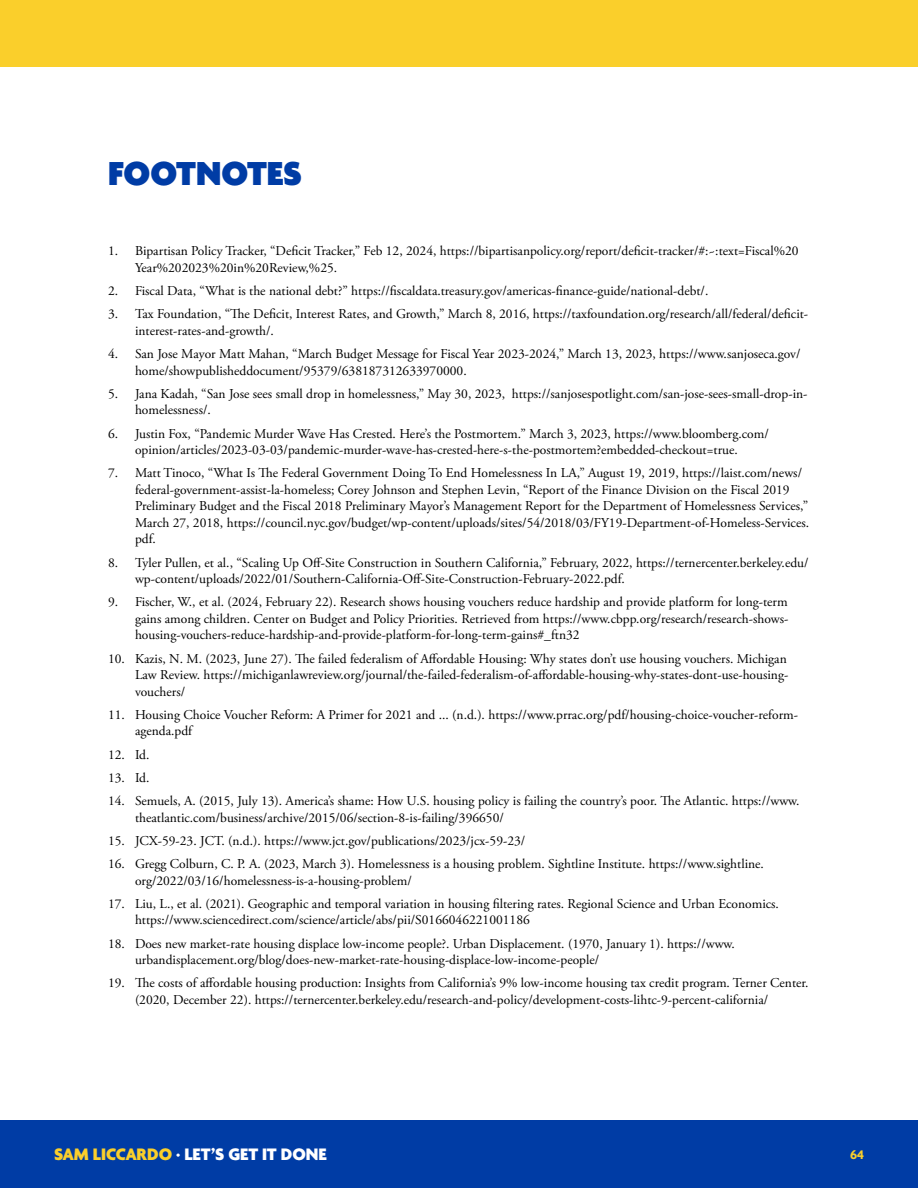
<style>
.page{position:relative;width:918px;height:1188px;background:#fff}
.page>*{position:absolute;margin:0;border:0;box-sizing:border-box;transform-origin:0 0}
.t1{font:900 36px "Agenda";color:#003ca5}
.t2{font:800 18px "Agenda One";color:#fff}
.t3{font:13.5px/16.5px "Adobe Garamond Pro";color:#000}
.t4{font:700 13.5px "Agenda One";color:#facf2b}
.s1{color:#facf2b}
</style>
<div class="page">
<div style="left:0;top:1120px;width:918px;height:68px;background:#003ca5"></div>
<div style="left:0;top:0;width:918px;height:68px;background:#facf2b"></div>
<h1 class="t1" style="left:108px;top:154px;width:196px">FOOTNOTES</h1>
<p class="t3" style="left:135px;top:243px;width:665px;text-indent:-27px">1. Bipartisan Policy Tracker, “Deficit Tracker,” Feb 12, 2024, https://bipartisanpolicy.org/report/deficit-tracker/#:~:text=Fiscal%20<br>Year%202023%20in%20Review,%25.</p>
<p class="t3" style="left:108px;top:283px;width:602px">2. Fiscal Data, “What is the national debt?” https://fiscaldata.treasury.gov/americas-finance-guide/national-debt/.</p>
<p class="t3" style="left:135px;top:306px;width:675px;text-indent:-27px">3. Tax Foundation, “The Deficit, Interest Rates, and Growth,” March 8, 2016, https://taxfoundation.org/research/all/federal/deficit&shy;interest-rates-and-growth/.</p>
<p class="t3" style="left:135px;top:346px;width:667px;text-indent:-27px">4. San Jose Mayor Matt Mahan, “March Budget Message for Fiscal Year 2023-2024,” March 13, 2023, https://www.sanjoseca.gov/ home/showpublisheddocument/95379/638187312633970000.</p>
<p class="t3" style="left:135px;top:386px;width:674px;text-indent:-27px">5. Jana Kadah, “San Jose sees small drop in homelessness,” May 30, 2023, https://sanjosespotlight.com/san-jose-sees-small-drop-in&shy;homelessness/.</p>
<p class="t3" style="left:108px;top:426px;width:662px;text-align:center">6. Justin Fox, “Pandemic Murder Wave Has Crested. Here’s the Postmortem.” March 3, 2023, https://www.bloomberg.com/ opinion/articles/2023-03-03/pandemic-murder-wave-has-crested-here-s-the-postmortem?embedded-checkout=true.</p>
<p class="t3" style="left:135px;top:465px;width:676px;text-indent:-27px">7. Matt Tinoco, “What Is The Federal Government Doing To End Homelessness In LA,” August 19, 2019, https://laist.com/news/ federal-government-assist-la-homeless; Corey Johnson and Stephen Levin, “Report of the Finance Division on the Fiscal 2019<br>Preliminary Budget and the Fiscal 2018 Preliminary Mayor’s Management Report for the Department of Homelessness Services,” March 27, 2018, https://council.nyc.gov/budget/wp-content/uploads/sites/54/2018/03/FY19-Department-of-Homeless-Services. pdf.</p>
<p class="t3" style="left:135px;top:555px;width:675px;text-indent:-27px">8. Tyler Pullen, et al., “Scaling Up Off-Site Construction in Southern California,” February, 2022, https://ternercenter.berkeley.edu/ wp-content/uploads/2022/01/Southern-California-Off-Site-Construction-February-2022.pdf.</p>
<p class="t3" style="left:135px;top:594px;width:655px;text-align:justify;text-indent:-27px">9. Fischer, W., et al. (2024, February 22). Research shows housing vouchers reduce hardship and provide platform for long-term gains among children. Center on Budget and Policy Priorities. Retrieved from https://www.cbpp.org/research/research-shows&shy;housing-vouchers-reduce-hardship-and-provide-platform-for-long-term-gains#_ftn32</p>
<p class="t3" style="left:135px;top:651px;width:655px;text-align:justify;text-indent:-27px">10. Kazis, N. M. (2023, June 27). The failed federalism of Affordable Housing: Why states don’t use housing vouchers. Michigan Law Review. https://michiganlawreview.org/journal/the-failed-federalism-of-affordable-housing-why-states-dont-use-housing&shy;vouchers/</p>
<p class="t3" style="left:135px;top:707px;width:665px;text-indent:-27px">11. Housing Choice Voucher Reform: A Primer for 2021 and ... (n.d.). https://www.prrac.org/pdf/housing-choice-voucher-reform&shy;agenda.pdf</p>
<p class="t3" style="left:108px;top:747px;width:43px">12. Id.</p>
<p class="t3" style="left:108px;top:770px;width:43px">13. Id.</p>
<p class="t3" style="left:135px;top:793px;width:666px;text-indent:-27px">14. Semuels, A. (2015, July 13). America’s shame: How U.S. housing policy is failing the country’s poor. The Atlantic. https://www. theatlantic.com/business/archive/2015/06/section-8-is-failing/396650/</p>
<p class="t3" style="left:108px;top:833px;width:419px">15. JCX-59-23. JCT. (n.d.). https://www.jct.gov/publications/2023/jcx-59-23/</p>
<p class="t3" style="left:135px;top:856px;width:630px;text-indent:-27px">16. Gregg Colburn, C. P. A. (2023, March 3). Homelessness is a housing problem. Sightline Institute. https://www.sightline. org/2022/03/16/homelessness-is-a-housing-problem/</p>
<p class="t3" style="left:135px;top:896px;width:645px;text-indent:-27px">17. Liu, L., et al. (2021). Geographic and temporal variation in housing filtering rates. Regional Science and Urban Economics. https://www.sciencedirect.com/science/article/abs/pii/S0166046221001186</p>
<p class="t3" style="left:135px;top:936px;width:601px;text-indent:-27px">18. Does new market-rate housing displace low-income people?. Urban Displacement. (1970, January 1). https://www. urbandisplacement.org/blog/does-new-market-rate-housing-displace-low-income-people/</p>
<p class="t3" style="left:135px;top:975px;width:675px;text-indent:-27px">19. The costs of affordable housing production: Insights from California’s 9% low-income housing tax credit program. Terner Center. (2020, December 22). https://ternercenter.berkeley.edu/research-and-policy/development-costs-lihtc-9-percent-california/</p>
<h2 class="t2" style="left:54px;top:1144px;width:275px"><span class="s1">SAM LICCARDO</span> · LET’S GET IT DONE</h2>
<p class="t4" style="left:850px;top:1147px;width:15px">64</p>
</div>
